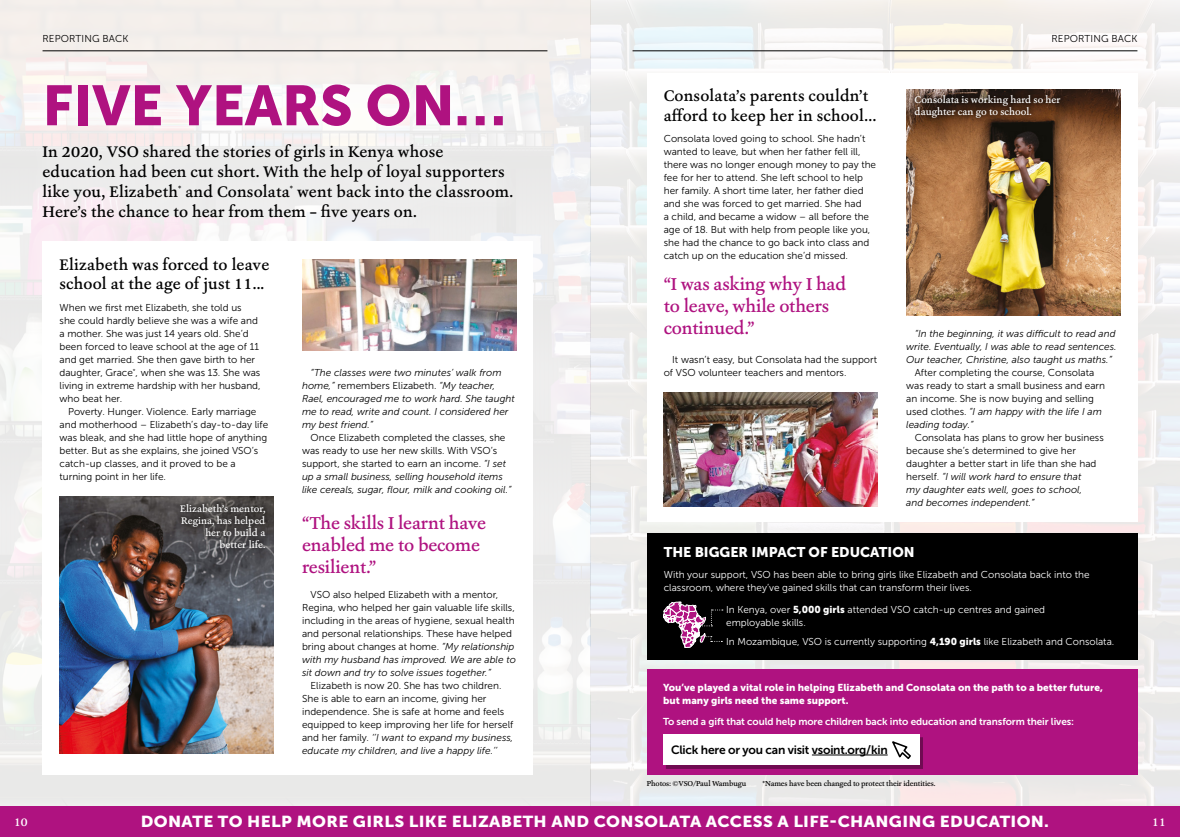
<style>
.page{position:relative;width:1180px;height:837px;background:#fff}
.page>*{position:absolute;margin:0;border:0;box-sizing:border-box;transform-origin:0 0}
.t1{font:56px "Museo Sans 900";color:#af1280}
.t2{font:500 18px/22px "Ashbury";letter-spacing:-.01em;color:#af1280}
.t3{font:500 16px/20px "Ashbury";letter-spacing:.01em;color:#000}
.t4{font:15.8px "Museo Sans 900";letter-spacing:.02em;color:#fff;scale:1.08 1}
.t5{font:14px "Museo Sans 900";color:#fff}
.t6{font:12px "Museo Sans 700";letter-spacing:-.02em;color:#000}
.t7{font:500 12px "Ashbury";color:#fff}
.t8{font:10px/13px "Museo Sans 300";color:#000}
.t9{font:10px/13px "Museo Sans 300";color:#fff}
.t10{font:italic 10px/13px "Museo Sans 300";color:#000}
.t11{font:10px/13px "Museo Sans 900";color:#fff}
.t12{font:500 10px/12px "Ashbury";color:#fff;text-align:right}
.t13{font:10px "Museo Sans 700";letter-spacing:-.01em;color:#fff}
.t14{font:500 7.5px "Ashbury";letter-spacing:-.015em;color:#000}
.s1{font-style:italic}
.s2{font-style:normal}
.s3{font-family:"Museo Sans 900"}
</style>
<div class="page">
<img style="left:0;top:0;width:1179px;height:806px">
<div style="left:29px;top:19px;width:113px;height:38px;background:#f3eeeb"></div>
<svg style="left:1037px;top:19px;width:113px;height:38px;background:#f1edeb"></svg>
<div style="left:32px;top:35px;width:526px;height:32px;background:#f4efeb"></div>
<hr style="left:43px;top:51px;width:504px;height:1px;background:#000">
<div style="left:621px;top:35px;width:527px;height:32px;background:linear-gradient(to right,#ebf4f7,#fff8f0)"></div>
<hr style="left:632px;top:51px;width:505px;height:1px;background:#000">
<div style="left:43px;top:241px;width:490px;height:533px;background:#fff"></div>
<div style="left:646px;top:73px;width:491px;height:449px;background:#fff"></div>
<div style="left:646px;top:533px;width:491px;height:126px;background:#000"></div>
<div style="left:646px;top:668px;width:491px;height:106px;background:#af1280"></div>
<div style="left:32px;top:69px;width:486px;height:72px;background:#faf7f7"></div>
<img style="left:60px;top:496px;width:214px;height:257px">
<img style="left:302px;top:259px;width:214px;height:91px">
<img style="left:663px;top:392px;width:214px;height:114px">
<svg style="left:28px;top:130px;width:498px;height:106px;fill:#edecec"></svg>
<img style="left:906px;top:89px;width:214px;height:226px">
<svg style="left:663px;top:601px;width:59px;height:46px"></svg>
<div style="left:0;top:806px;width:1179px;height:30px;background:#af1280"></div>
<svg style="left:175px;top:498px;width:95px;height:55px;background:#494747"></svg>
<svg style="left:908px;top:89px;width:157px;height:35px;background:#482e1d"></svg>
<div style="left:665px;top:736px;width:257px;height:32px;background:#700b52"></div>
<div style="left:663px;top:734px;width:256px;height:31px;background:#fff"></div>
<hr style="left:811px;top:754px;width:76px;height:1px;background:#000">
<svg style="left:892px;top:741px;width:19px;height:18px"></svg>
<p class="t8" style="left:43px;top:32px;width:87px">REPORTING BACK</p>
<p class="t8" style="left:1051px;top:32px;width:87px">REPORTING BACK</p>
<h1 class="t1" style="left:42px;top:74px;width:465px">FIVE YEARS ON…</h1>
<h3 class="t3" style="left:43px;top:142px;width:472px">In 2020, VSO shared the stories of girls in Kenya whose education had been cut short. With the help of loyal supporters like you, Elizabeth<sup>*</sup> and Consolata<sup>*</sup> went back into the classroom.<br>Here’s the chance to hear from them – five years on.</h3>
<h3 class="t3" style="left:60px;top:255px;width:211px;line-height:19.2px">Elizabeth was forced to leave school at the age of just 11...</h3>
<p class="t8" style="left:60px;top:301px;width:202px">When we first met Elizabeth, she told us<br>she could hardly believe she was a wife and a mother. She was just 14 years old. She’d been forced to leave school at the age of 11 and get married. She then gave birth to her daughter, Grace<sup>*</sup>, when she was 13. She was living in extreme hardship with her husband, who beat her.</p>
<p class="t8" style="left:60px;top:405px;width:210px;text-indent:8px">Poverty. Hunger. Violence. Early marriage and motherhood – Elizabeth’s day-to-day life was bleak, and she had little hope of anything better. But as she explains, she joined VSO’s catch-up classes, and it proved to be a turning point in her life.</p>
<h3 class="t3" style="left:663px;top:86px;width:214px">Consolata’s parents couldn’t afford to keep her in school…</h3>
<p class="t8" style="left:663px;top:132px;width:214px">Consolata loved going to school. She hadn’t wanted to leave, but when her father fell ill, there was no longer enough money to pay the fee for her to attend. She left school to help her family. A short time later, her father died and she was forced to get married. She had<br>a child, and became a widow – all before the age of 18. But with help from people like you, she had the chance to go back into class and catch up on the education she’d missed.</p>
<h2 class="t2" style="left:663px;top:272px;width:184px">“I was asking why I had to leave, while others continued.”</h2>
<p class="t8" style="left:672px;top:353px;width:206px">It wasn’t easy, but Consolata had the support</p>
<p class="t12" style="left:914px;top:93px;width:147px;text-align:left">Consolata is working hard so her daughter can go to school.</p>
<p class="t10" style="left:906px;top:327px;width:212px;text-align:justify;text-indent:8px">“In the beginning, it was difficult to read and write. Eventually, I was able to read sentences.<br>Our teacher, Christine, also taught us maths.”</p>
<p class="t8" style="left:906px;top:366px;width:200px;text-indent:8px">After completing the course, Consolata was ready to start a small business and earn an income. She is now buying and selling used clothes. <span class="s1">“I am happy with the life I am leading today.”</span></p>
<p class="t8" style="left:906px;top:431px;width:199px;text-indent:8px">Consolata has plans to grow her business because she’s determined to give her daughter a better start in life than she had herself. <span class="s1">“I will work hard to ensure that<br>my daughter eats well, goes to school,<br>and becomes independent.”</span></p>
<p class="t10" style="left:310px;top:366px;width:192px">“The classes were two minutes’ walk from</p>
<p class="t8" style="left:663px;top:366px;width:184px">of VSO volunteer teachers and mentors.</p>
<p class="t10" style="left:302px;top:379px;width:214px">home,” <span class="s2">remembers Elizabeth.</span> “My teacher, Rael, encouraged me to work hard. She taught me to read, write and count. I considered her my best friend.”</p>
<p class="t8" style="left:302px;top:431px;width:211px;text-indent:8px">Once Elizabeth completed the classes, she was ready to use her new skills. With VSO’s support, she started to earn an income. <span class="s1">“I set up a small business, selling household items like cereals, sugar, flour, milk and cooking oil.”</span></p>
<h2 class="t2" style="left:302px;top:511px;width:186px">“The skills I learnt have enabled me to become resilient.”</h2>
<p class="t8" style="left:302px;top:587px;width:215px;text-indent:8px">VSO also helped Elizabeth with a mentor, Regina, who helped her gain valuable life skills, including in the areas of hygiene, sexual health and personal relationships. These have helped bring about changes at home. <span class="s1">“My relationship with my husband has improved. We are able to sit down and try to solve issues together.”</span></p>
<p class="t8" style="left:302px;top:678px;width:213px;text-indent:8px">Elizabeth is now 20. She has two children.<br>She is able to earn an income, giving her independence. She is safe at home and feels equipped to keep improving her life for herself and her family. <span class="s1">‘’I want to expand my business, educate my children, and live a happy life.’’</span></p>
<p class="t12" style="left:180px;top:502px;width:87px">Elizabeth’s mentor,<br>Regina, has helped her to build a better life.</p>
<h3 class="t5" style="left:663px;top:543px;width:252px">THE BIGGER IMPACT OF EDUCATION</h3>
<p class="t9" style="left:663px;top:568px;width:427px">With your support, VSO has been able to bring girls like Elizabeth and Consolata back into the classroom, where they’ve gained skills that can transform their lives.</p>
<p class="t9" style="left:726px;top:602px;width:320px">In Kenya, over <span class="s3">5,000 girls</span> attended VSO catch-up centres and gained employable skills.</p>
<p class="t9" style="left:726px;top:634px;width:389px">In Mozambique, VSO is currently supporting <span class="s3">4,190 girls</span> like Elizabeth and Consolata.</p>
<p class="t11" style="left:663px;top:680px;width:441px">You’ve played a vital role in helping Elizabeth and Consolata on the path to a better future, but many girls need the same support.</p>
<p class="t13" style="left:663px;top:715px;width:412px">To send a gift that could help more children back into education and transform their lives:</p>
<p class="t6" style="left:671px;top:742px;width:218px">Click here or you can visit vsoint.org/kin</p>
<p class="t14" style="left:646px;top:778px;width:101px">Photos: ©VSO/Paul Wambugu</p>
<p class="t14" style="left:762px;top:778px;width:174px">*Names have been changed to protect their identities.</p>
<p class="t7" style="left:14px;top:813px;width:15px">10</p>
<h3 class="t4" style="left:141px;top:812px;width:842px">DONATE TO HELP MORE GIRLS LIKE ELIZABETH AND CONSOLATA ACCESS A LIFE-CHANGING EDUCATION.</h3>
<p class="t7" style="left:1151px;top:813px;width:15px">11</p>
</div>
